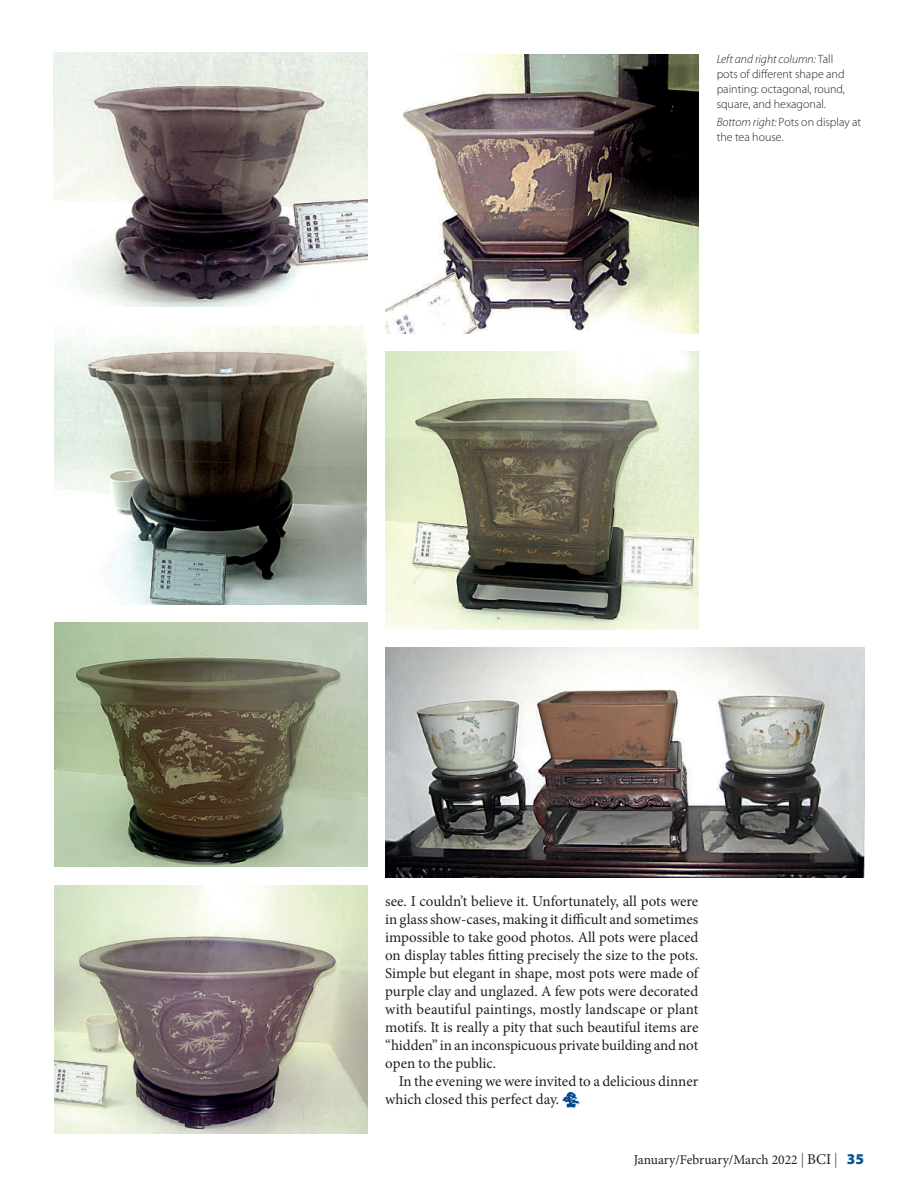
<style>
.page{position:relative;width:918px;height:1188px;background:#fff}
.page>*{position:absolute;margin:0;border:0;box-sizing:border-box;transform-origin:0 0}
.t1{font:15px/18px "Minion Pro";letter-spacing:-.005em;color:#231f20;text-align:justify}
.t2{font:13.5px "Minion Pro";color:#231f20}
.t3{font:300 12px/15px "Myriad Pro";color:#231f20}
.s1{font-style:italic}
.s2{font-family:"Myriad Pro";font-weight:300;font-stretch:condensed;font-size:15px}
.s3{font-size:15px}
.s4{font-family:"Myriad Pro";font-weight:900;font-size:15px;color:#005495}
</style>
<div class="page">
<svg style="left:562px;top:1092px;width:18px;height:15px"></svg>
<img style="left:54px;top:53px;width:313px;height:254px">
<img style="left:54px;top:326px;width:312px;height:279px">
<img style="left:54px;top:623px;width:313px;height:244px">
<img style="left:54px;top:886px;width:313px;height:248px">
<img style="left:385px;top:351px;width:314px;height:279px">
<img style="left:385px;top:54px;width:314px;height:279px">
<img style="left:385px;top:648px;width:479px;height:230px">
<p class="t3" style="left:717px;top:51px;width:130px"><span class="s1">Left and right column:</span> Tall pots of different shape and painting: octagonal, round, square, and hexagonal.</p>
<p class="t3" style="left:717px;top:115px;width:146px"><span class="s1">Bottom right:</span> Pots on display at the tea house.</p>
<p class="t1" style="left:385px;top:893px;width:315px">see. I couldn’t believe it. Unfortunately, all pots were in glass show-cases, making it difficult and sometimes impossible to take good photos. All pots were placed on display tables fitting precisely the size to the pots.<br>Simple but elegant in shape, most pots were made of purple clay and unglazed. A few pots were decorated with beautiful paintings, mostly landscape or plant motifs. It is really a pity that such beautiful items are “hidden” in an inconspicuous private building and not open to the public.</p>
<p class="t1" style="left:385px;top:1073px;width:315px;text-indent:14px">In the evening we were invited to a delicious dinner which closed this perfect day.</p>
<p class="t2" style="left:634px;top:1151px;width:232px">January/February/March 2022 <span class="s2">|</span> <span class="s3">BCI</span> <span class="s2">|</span> <span class="s4">35</span></p>
</div>
